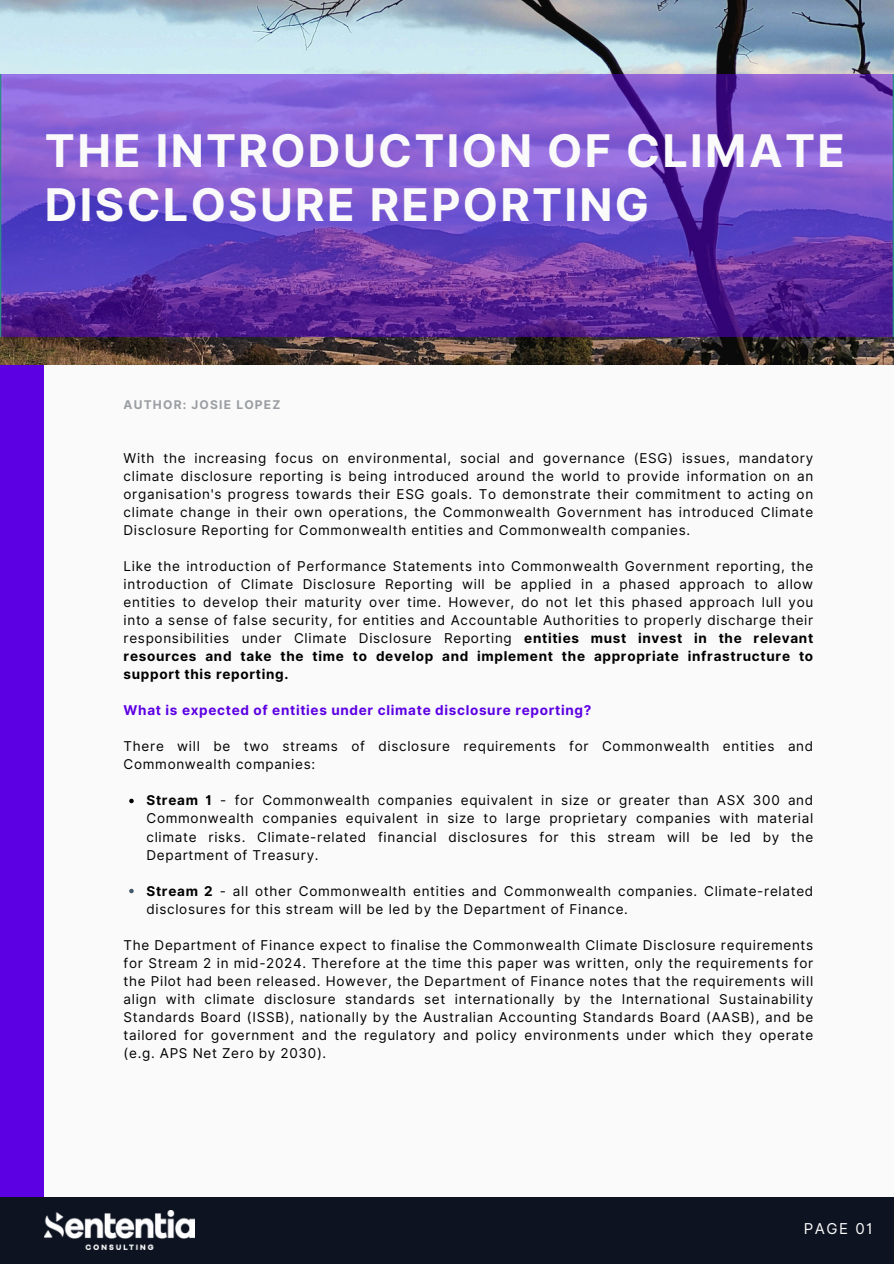
<style>
.page{position:relative;width:894px;height:1264px;background:#fff}
.page>*{position:absolute;margin:0;border:0;box-sizing:border-box;transform-origin:0 0}
.t1{font:700 45px/54px "Inter";letter-spacing:.05em;color:#fafafa}
.t2{font:15px "Inter";letter-spacing:.1em;color:#fafafa}
.t3{font:13.5px/18px "Inter";letter-spacing:.05em;color:#000;text-align:justify}
.t4{font:700 13.5px "Inter";letter-spacing:.05em;color:#5c00e3}
.t5{font:700 12px "Inter";letter-spacing:.1em;color:#9a9ea2}
.s1{font-weight:700}
</style>
<div class="page">
<div style="left:0;top:0;width:893px;height:1263px;background:#fafafa"></div>
<div style="left:0;top:364px;width:44px;height:899px;background:#5c00e3"></div>
<img style="left:0;top:0;width:893px;height:364px">
<img style="left:0;top:75px;width:893px;height:262px">
<svg style="left:129px;top:798px;width:5px;height:5px"></svg>
<svg style="left:129px;top:888px;width:5px;height:5px"></svg>
<div style="left:0;top:1197px;width:893px;height:66px;background:#0d1321"></div>
<img style="left:44px;top:1210px;width:150px;height:39px">
<h4 class="t1" style="left:45px;top:123px;width:801px">THE INTRODUCTION OF CLIMATE<br>DISCLOSURE REPORTING</h4>
<h2 class="t5" style="left:123px;top:397px;width:158px">AUTHOR: JOSIE LOPEZ</h2>
<h1 class="t3" style="left:123px;top:449px;width:691px">With the increasing focus on environmental, social and governance (ESG) issues, mandatory climate disclosure reporting is being introduced around the world to provide information on an organisation's progress towards their ESG goals. To demonstrate their commitment to acting on climate change in their own operations, the Commonwealth Government has introduced Climate Disclosure Reporting for Commonwealth entities and Commonwealth companies.</h1>
<p class="t3" style="left:123px;top:557px;width:691px">Like the introduction of Performance Statements into Commonwealth Government reporting, the introduction of Climate Disclosure Reporting will be applied in a phased approach to allow entities to develop their maturity over time. However, do not let this phased approach lull you into a sense of false security, for entities and Accountable Authorities to properly discharge their responsibilities under Climate Disclosure Reporting <span class="s1">entities must invest in the relevant resources and take the time to develop and implement the appropriate infrastructure to support this reporting.</span></p>
<h4 class="t4" style="left:123px;top:702px;width:469px">What is expected of entities under climate disclosure reporting?</h4>
<h4 class="t3" style="left:123px;top:737px;width:691px">There will be two streams of disclosure requirements for Commonwealth entities and<br>Commonwealth companies:</h4>
<h3 class="t3" style="left:146px;top:791px;width:668px"><span class="s1">Stream 1</span> - for Commonwealth companies equivalent in size or greater than ASX 300 and Commonwealth companies equivalent in size to large proprietary companies with material climate risks. Climate-related financial disclosures for this stream will be led by the Department of Treasury.</h3>
<h4 class="t3" style="left:146px;top:881px;width:668px"><span class="s1">Stream 2</span> - all other Commonwealth entities and Commonwealth companies. Climate-related disclosures for this stream will be led by the Department of Finance.</h4>
<p class="t3" style="left:123px;top:935px;width:691px">The Department of Finance expect to finalise the Commonwealth Climate Disclosure requirements for Stream 2 in mid-2024. Therefore at the time this paper was written, only the requirements for the Pilot had been released. However, the Department of Finance notes that the requirements will align with climate disclosure standards set internationally by the International Sustainability Standards Board (ISSB), nationally by the Australian Accounting Standards Board (AASB), and be tailored for government and the regulatory and policy environments under which they operate (e.g. APS Net Zero by 2030).</p>
<p class="t2" style="left:803px;top:1218px;width:70px">PAGE 01</p>
</div>
